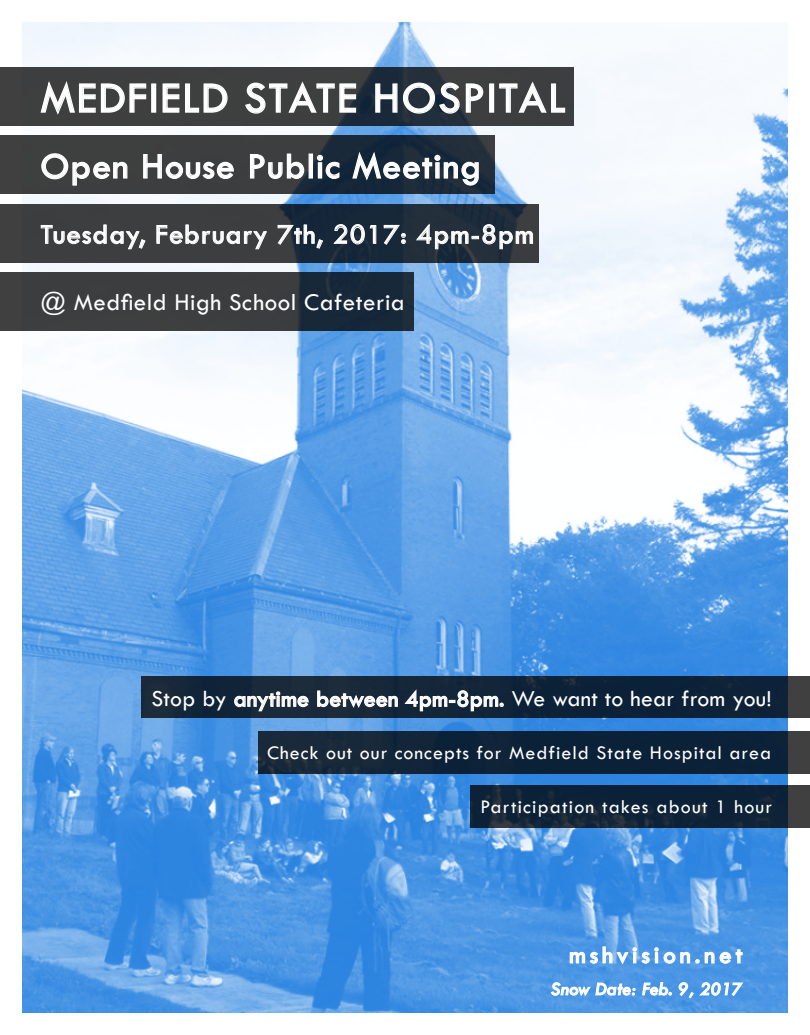
<style>
.page{position:relative;width:810px;height:1035px;background:#fff}
.page>*{position:absolute;margin:0;border:0;box-sizing:border-box;transform-origin:0 0}
.t1{font:45px "Tw Cen";letter-spacing:.04em;color:#fff}
.t2{font:37.5px "Tw Cen";letter-spacing:.03em;color:#fff}
.t3{font:28.75px "Tw Cen";letter-spacing:.035em;color:#fff}
.t4{font:25px "Tw Cen";letter-spacing:.02em;color:#fff}
.t5{font:25px "Tw Cen";letter-spacing:.16em;color:#fff}
.t6{font:23.75px "Tw Cen";letter-spacing:.01em;color:#fff}
.t7{font:20px "Tw Cen";letter-spacing:.05em;color:#fff}
.t8{font:italic 18.75px "Tw Cen";letter-spacing:.02em;color:#fff}
</style>
<div class="page">
<img style="left:22px;top:22px;width:766px;height:990px">
<svg style="left:0;top:68px;width:575px;height:58px;fill:#3e3e3f"></svg>
<svg style="left:40px;top:79px;width:107px;height:37px"></svg>
<div style="left:151px;top:83px;width:5px;height:30px;border:1px solid #fff"></div>
<svg style="left:162px;top:83px;width:66px;height:30px"></svg>
<svg style="left:244px;top:80px;width:113px;height:34px"></svg>
<svg style="left:375px;top:82px;width:109px;height:32px"></svg>
<div style="left:489px;top:83px;width:5px;height:30px;border:1px solid #fff"></div>
<svg style="left:499px;top:80px;width:67px;height:34px"></svg>
<svg style="left:0;top:136px;width:495px;height:58px;fill:#3d3e3f"></svg>
<svg style="left:41px;top:153px;width:87px;height:33px"></svg>
<svg style="left:143px;top:153px;width:92px;height:27px"></svg>
<svg style="left:249px;top:153px;width:56px;height:27px"></svg>
<div style="left:309px;top:154px;width:4px;height:25px;border:1px solid #fff"></div>
<svg style="left:316px;top:154px;width:24px;height:26px"></svg>
<svg style="left:351px;top:150px;width:128px;height:36px"></svg>
<svg style="left:0;top:204px;width:539px;height:58px;fill:#3c3d3f"></svg>
<svg style="left:41px;top:225px;width:105px;height:24px"></svg>
<svg style="left:156px;top:225px;width:111px;height:24px"></svg>
<svg style="left:277px;top:225px;width:46px;height:24px"></svg>
<svg style="left:333px;top:224px;width:43px;height:21px"></svg>
<svg style="left:384px;top:225px;width:22px;height:20px"></svg>
<svg style="left:416px;top:223px;width:117px;height:26px"></svg>
<svg style="left:0;top:273px;width:414px;height:58px;fill:#3c3d3f"></svg>
<svg style="left:141px;top:677px;width:669px;height:42px;fill:#0f2338"></svg>
<svg style="left:233px;top:690px;width:76px;height:22px"></svg>
<svg style="left:316px;top:688px;width:189px;height:24px"></svg>
<svg style="left:258px;top:731px;width:552px;height:42px;fill:#0c2238"></svg>
<svg style="left:550px;top:973px;width:195px;height:31px"></svg>
<svg style="left:569px;top:946px;width:174px;height:19px"></svg>
<svg style="left:471px;top:785px;width:339px;height:43px;fill:#0d2238"></svg>
<p class="t1" style="left:41px;top:71px;width:526px">MEDFIELD STATE HOSPITAL</p>
<p class="t2" style="left:41px;top:144px;width:442px">Open House Public Meeting</p>
<p class="t3" style="left:41px;top:217px;width:495px">Tuesday, February 7th, 2017: 4pm-8pm</p>
<p class="t4" style="left:41px;top:288px;width:366px">@ Medfield High School Cafeteria</p>
<p class="t6" style="left:151px;top:684px;width:622px">Stop by anytime between 4pm-8pm. We want to hear from you!</p>
<p class="t7" style="left:267px;top:740px;width:506px">Check out our concepts for Medfield State Hospital area</p>
<p class="t7" style="left:481px;top:794px;width:293px">Participation takes about 1 hour</p>
<p class="t5" style="left:569px;top:940px;width:175px">mshvision.net</p>
<p class="t8" style="left:551px;top:978px;width:193px">Snow Date: Feb. 9, 2017</p>
</div>
